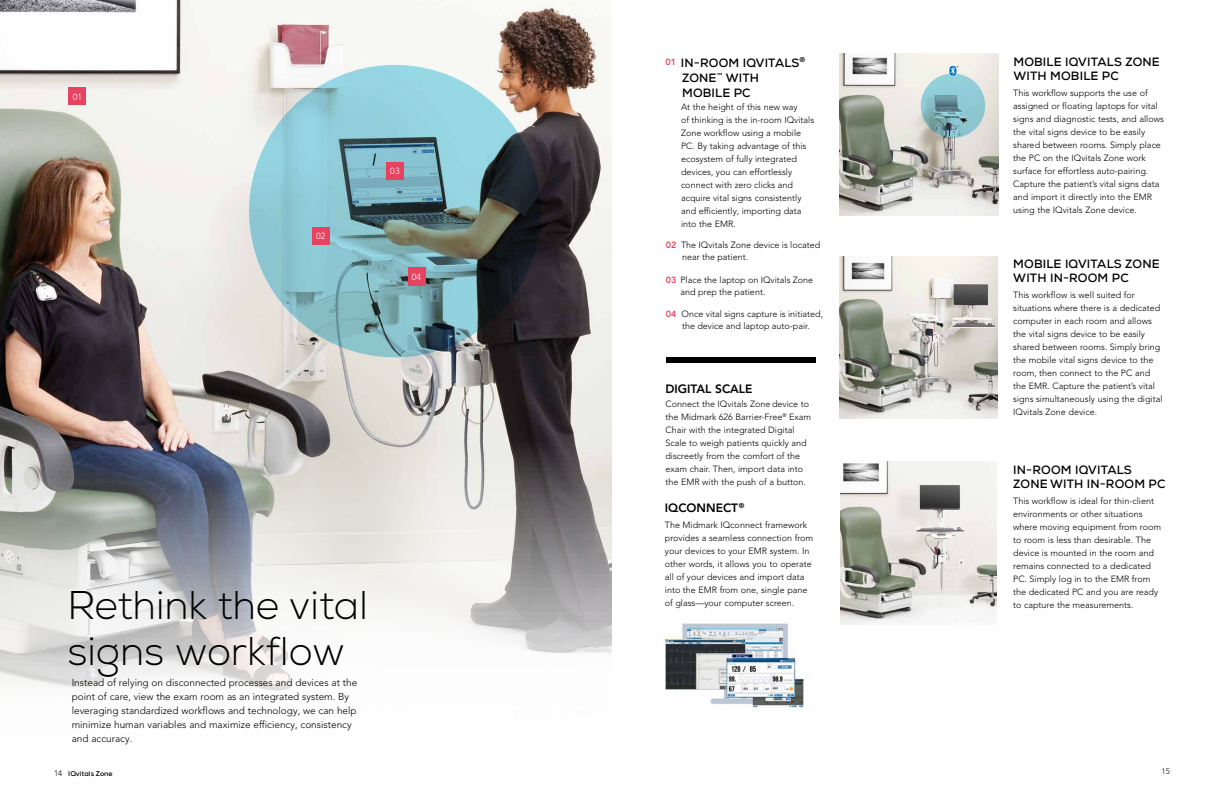
<style>
.page{position:relative;width:1224px;height:792px;background:#fff}
.page>*{position:absolute;margin:0;border:0;box-sizing:border-box;transform-origin:0 0}
.t1{font:300 40px/46px "Nexa";color:#000}
.t2{font:700 12px/14px "Nexa";letter-spacing:.015em;color:#000}
.t3{font:800 12px "Avenir LT Pro";color:#000}
.t4{font:300 10px/14px "Avenir LT Pro";color:#000}
.t5{font:300 9px/13px "Avenir LT Pro";color:#000}
.t6{font:300 8.9px "Avenir LT Pro";letter-spacing:.02em;color:#fff}
.t7{font:300 8px "Avenir LT Pro";color:#000}
.t8{font:700 7px "Nexa";letter-spacing:-.005em;color:#000}
.s1{font-weight:800;color:#e54360}
.s2{font-family:"Avenir LT Pro";font-weight:300;font-size:8px}
</style>
<div class="page">
<img style="left:0;top:0;width:612px;height:691px">
<img style="left:663px;top:623px;width:141px;height:86px">
<img style="left:840px;top:257px;width:158px;height:161px">
<img style="left:840px;top:462px;width:157px;height:162px">
<img style="left:840px;top:54px;width:158px;height:161px">
<svg style="left:949px;top:66px;width:9px;height:7px"></svg>
<svg style="left:249px;top:65px;width:292px;height:292px;background:#76a4ad"></svg>
<div style="left:68px;top:87px;width:18px;height:18px;background:#e54360"></div>
<div style="left:312px;top:227px;width:18px;height:18px;background:#e54360"></div>
<div style="left:386px;top:162px;width:18px;height:18px;background:#e54360"></div>
<div style="left:408px;top:268px;width:18px;height:18px;background:#e54360"></div>
<svg style="left:921px;top:73px;width:64px;height:65px;background:#83b7c1"></svg>
<div style="left:666px;top:357px;width:150px;height:6px;background:#000"></div>
<p class="t6" style="left:73px;top:91px;width:11px">01</p>
<p class="t6" style="left:316px;top:231px;width:11px">02</p>
<p class="t6" style="left:390px;top:166px;width:11px">03</p>
<p class="t6" style="left:412px;top:272px;width:11px">04</p>
<h1 class="t1" style="left:67px;top:583px;width:302px">Rethink the vital signs workflow</h1>
<p class="t4" style="left:72px;top:675px;width:287px">Instead of relying on disconnected processes and devices at the point of care, view the exam room as an integrated system. By leveraging standardized workflows and technology, we can help minimize human variables and maximize efficiency, consistency and accuracy.</p>
<h2 class="t2" style="left:682px;top:56px;width:125px;line-height:15px;text-indent:-17px"><sup>01</sup> IN-ROOM IQVITALS<sup>®<br></sup>ZONE<sup>™</sup> WITH<br>MOBILE PC</h2>
<p class="t5" style="left:681px;top:101px;width:135px">At the height of this new way<br>of thinking is the in-room IQvitals<br>Zone workflow using a mobile<br>PC. By taking advantage of this ecosystem of fully integrated devices, you can effortlessly connect with zero clicks and acquire vital signs consistently and efficiently, importing data into the EMR.</p>
<p class="t5" style="left:682px;top:239px;width:140px;line-height:12px;text-indent:-16px"><span class="s1">02</span> The IQvitals Zone device is located near the patient.</p>
<p class="t5" style="left:681px;top:274px;width:134px;line-height:12px;text-indent:-15px"><span class="s1">03</span> Place the laptop on IQvitals Zone and prep the patient.</p>
<p class="t5" style="left:666px;top:308px;width:159px;line-height:12px;text-align:center"><span class="s1">04</span> Once vital signs capture is initiated, the device and laptop auto-pair.</p>
<h2 class="t3" style="left:665px;top:381px;width:89px">DIGITAL SCALE</h2>
<p class="t5" style="left:665px;top:397px;width:147px">Connect the IQvitals Zone device to the Midmark 626 Barrier-Free<sup>®</sup> Exam Chair with the integrated Digital Scale to weigh patients quickly and discreetly from the comfort of the exam chair. Then, import data into the EMR with the push of a button.</p>
<h2 class="t3" style="left:665px;top:501px;width:81px">IQCONNECT<sup>®</sup></h2>
<p class="t5" style="left:665px;top:518px;width:150px">The Midmark IQconnect framework provides a seamless connection from your devices to your EMR system. In other words, it allows you to operate all of your devices and import data into the EMR from one, single pane of glass—your computer screen.</p>
<h2 class="t2" style="left:1013px;top:55px;width:148px">MOBILE IQVITALS ZONE<br>WITH MOBILE PC</h2>
<p class="t5" style="left:1013px;top:86px;width:152px">This workflow supports the use of assigned or floating laptops for vital signs and diagnostic tests, and allows the vital signs device to be easily shared between rooms. Simply place the PC on the IQvitals Zone work surface for effortless auto-pairing.<br>Capture the patient’s vital signs data and import it directly into the EMR using the IQvitals Zone device.</p>
<h2 class="t2" style="left:1013px;top:257px;width:148px">MOBILE IQVITALS ZONE<br>WITH IN-ROOM PC</h2>
<p class="t5" style="left:1013px;top:288px;width:151px">This workflow is well suited for situations where there is a dedicated computer in each room and allows the vital signs device to be easily shared between rooms. Simply bring the mobile vital signs device to the room, then connect to the PC and the EMR. Capture the patient’s vital signs simultaneously using the digital IQvitals Zone device.</p>
<h2 class="t2" style="left:1013px;top:463px;width:154px">IN-ROOM IQVITALS<br>ZONE WITH IN-ROOM PC</h2>
<p class="t5" style="left:1013px;top:494px;width:149px">This workflow is ideal for thin-client environments or other situations where moving equipment from room to room is less than desirable. The device is mounted in the room and remains connected to a dedicated PC. Simply log in to the EMR from the dedicated PC and you are ready to capture the measurements.</p>
<p class="t8" style="left:54px;top:769px;width:60px"><span class="s2">14</span> IQvitals Zone</p>
<p class="t7" style="left:1162px;top:767px;width:10px">15</p>
</div>
